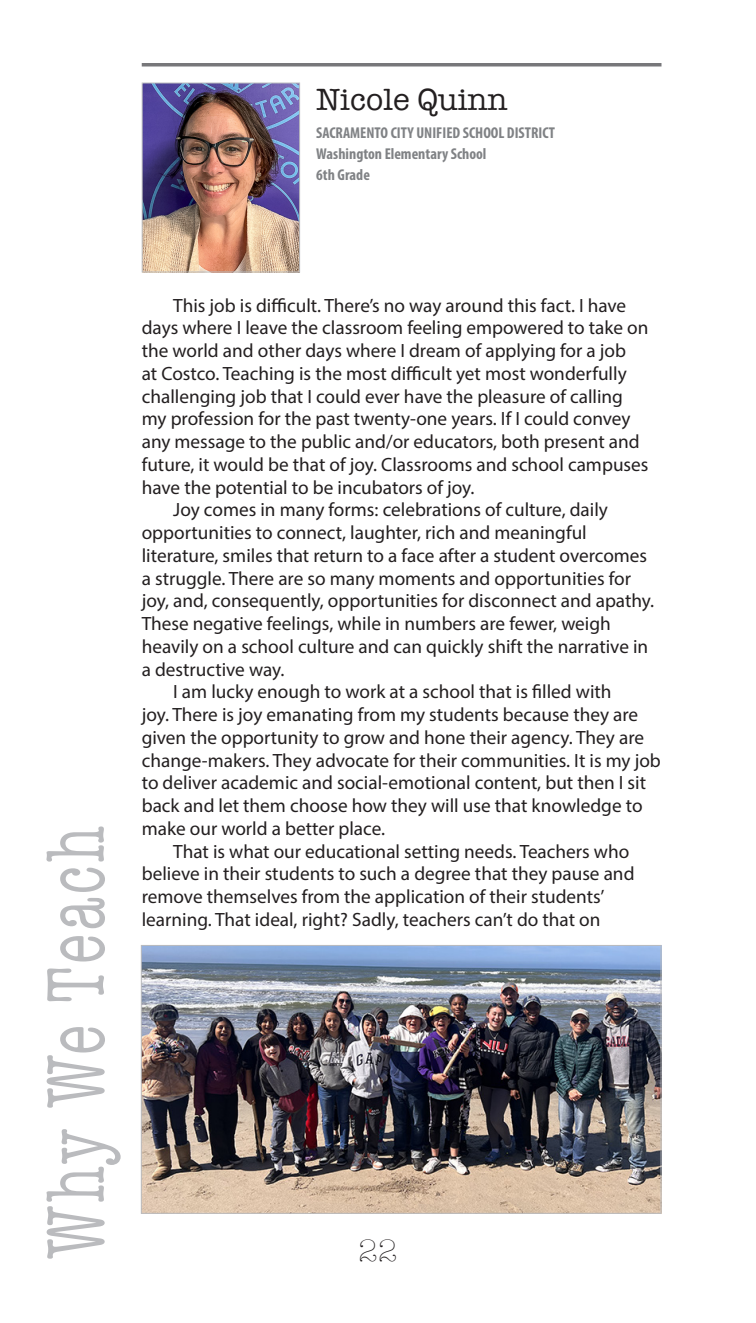
<style>
.page{position:relative;width:756px;height:1323px;background:#fff}
.page>*{position:absolute;margin:0;border:0;box-sizing:border-box;transform-origin:0 0}
.t1{font:84px "American Typewriter";letter-spacing:.06em;color:#babbbe;scale:.67 1}
.Teacher_s_Name{font:31.5px "American Typewriter";color:#231f20}
.t2{font:300 31.5px "American Typewriter";color:#231f20}
.Indent_Paragraph{font:19.25px/22.8px "Myriad Pro";color:#231f20}
.TOC_School___District_Name{font:700 condensed 15.75px "Myriad Pro";color:#808285}
</style>
<div class="page">
<img style="left:143px;top:947px;width:517px;height:265px">
<div style="left:141px;top:945px;width:521px;height:269px;border:1px solid #babbbe"></div>
<hr style="left:142px;top:63px;width:520px;height:3px;background:#77777a">
<img style="left:144px;top:85px;width:154px;height:185px">
<div style="left:142px;top:83px;width:158px;height:189px;border:1px solid #babbbe"></div>
<h2 class="Teacher_s_Name" style="left:316px;top:75px;width:193px">Nicole Quinn</h2>
<p class="TOC_School___District_Name" style="left:316px;top:123px;width:240px">SACRAMENTO CITY UNIFIED SCHOOL DISTRICT</p>
<p class="TOC_School___District_Name" style="left:316px;top:144px;width:172px">Washington Elementary School</p>
<p class="TOC_School___District_Name" style="left:316px;top:165px;width:55px">6th Grade</p>
<h1 class="t1" style="left:11px;top:1258px;width:646px;rotate:-90deg">Why We Teach</h1>
<p class="Indent_Paragraph" style="left:142px;top:293px;width:508px;text-indent:32px">This job is difficult. There’s no way around this fact. I have days where I leave the classroom feeling empowered to take on the world and other days where I dream of applying for a job<br>at Costco. Teaching is the most difficult yet most wonderfully challenging job that I could ever have the pleasure of calling my profession for the past twenty-one years. If I could convey any message to the public and/or educators, both present and future, it would be that of joy. Classrooms and school campuses have the potential to be incubators of joy.</p>
<p class="Indent_Paragraph" style="left:142px;top:498px;width:514px;text-indent:32px">Joy comes in many forms: celebrations of culture, daily opportunities to connect, laughter, rich and meaningful literature, smiles that return to a face after a student overcomes a struggle. There are so many moments and opportunities for joy, and, consequently, opportunities for disconnect and apathy.<br>These negative feelings, while in numbers are fewer, weigh heavily on a school culture and can quickly shift the narrative in a destructive way.</p>
<p class="Indent_Paragraph" style="left:142px;top:680px;width:521px;text-indent:32px">I am lucky enough to work at a school that is filled with<br>joy. There is joy emanating from my students because they are given the opportunity to grow and hone their agency. They are change-makers. They advocate for their communities. It is my job to deliver academic and social-emotional content, but then I sit back and let them choose how they will use that knowledge to make our world a better place.</p>
<p class="Indent_Paragraph" style="left:142px;top:839px;width:494px;text-indent:32px">That is what our educational setting needs. Teachers who believe in their students to such a degree that they pause and remove themselves from the application of their students’ learning. That ideal, right? Sadly, teachers can’t do that on</p>
<h2 class="t2" style="left:359px;top:1228px;width:40px">22</h2>
</div>
